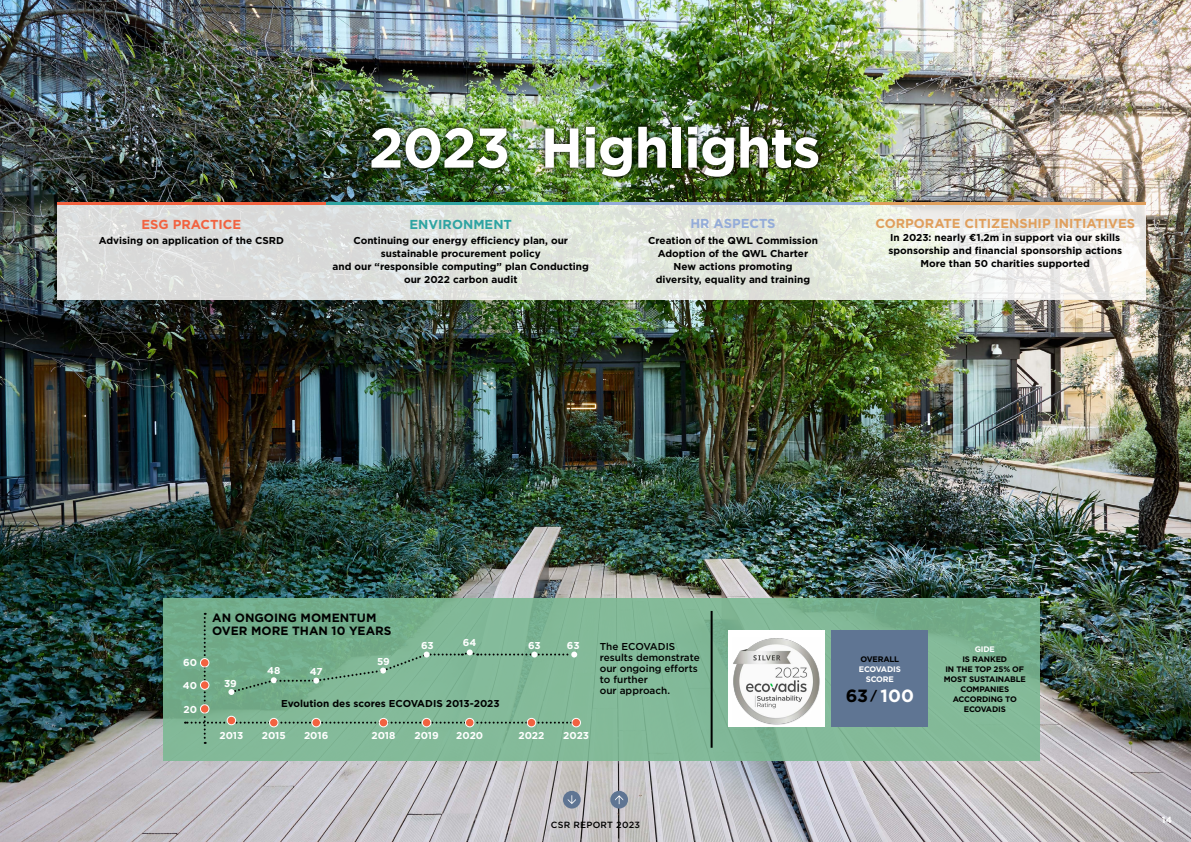
<style>
.page{position:relative;width:1191px;height:842px;background:#fff}
.page>*{position:absolute;margin:0;border:0;box-sizing:border-box;transform-origin:0 0}
.t1{font:700 56px "Gotham";letter-spacing:-.02em;color:#fff}
.t2{font:700 17.7px "Gotham";color:#fff}
.t3{font:700 13px "Gotham";color:#e09f5c}
.t4{font:700 13px "Gotham";color:#f26240}
.t5{font:700 13px "Gotham";color:#2ea4a2}
.t6{font:700 13px "Gotham";color:#94acd9}
.t7{font:700 12px/13px "Gotham";color:#000}
.t8{font:700 10px/13px "Gotham";color:#000;text-align:center}
.t9{font:500 10px/11px "Gotham";color:#000}
.t10{font:700 10px "Gotham";color:#fff}
.t11{font:500 9px "Gotham";letter-spacing:.025em;color:#000}
.t12{font:700 9px "Gotham";color:#fff}
.t13{font:700 8px/10px "Gotham";letter-spacing:-.02em;color:#000;text-align:center}
.t14{font:700 8px/10px "Gotham";letter-spacing:-.02em;color:#fff;text-align:center}
.s1{color:#000}
.s2{font-size:12.6px;color:#000}
</style>
<div class="page">
<img style="left:0;top:0;width:1191px;height:842px">
<svg style="left:57px;top:204px;width:1088px;height:96px;background:#e2e4df"></svg>
<hr style="left:57px;top:202px;width:1088px;height:2px;background:#f26240">
<hr style="left:326px;top:202px;width:275px;height:2px;background:#2ea4a2">
<hr style="left:600px;top:202px;width:275px;height:2px;background:#94acd9">
<hr style="left:870px;top:202px;width:275px;height:2px;background:#e09f5c">
<img style="left:365px;top:121px;width:458px;height:61px">
<div style="left:610px;top:791px;width:18px;height:17px;background:#5f7593;border-radius:50%"></div>
<svg style="left:615px;top:795px;width:8px;height:9px"></svg>
<div style="left:563px;top:791px;width:17px;height:17px;background:#5f7593;border-radius:50%"></div>
<svg style="left:568px;top:795px;width:8px;height:9px"></svg>
<svg style="left:163px;top:598px;width:876px;height:162px;background:#7fb695"></svg>
<div style="left:728px;top:630px;width:96px;height:96px;background:#fff"></div>
<img style="left:733px;top:638px;width:87px;height:87px">
<div style="left:831px;top:630px;width:97px;height:96px;background:#5f7593"></div>
<hr style="left:710px;top:611px;width:2px;height:137px;background:#000">
<div style="left:572px;top:718px;width:8px;height:9px;background:#f26240;border-radius:50%"></div>
<div style="left:572px;top:718px;width:9px;height:9px;border:1px solid #fff;border-radius:50%"></div>
<svg style="left:185px;top:613px;width:392px;height:131px;background:#7db291"></svg>
<h3 class="t4" style="left:142px;top:215px;width:101px">ESG PRACTICE</h3>
<p class="t8" style="left:99px;top:234px;width:187px">Advising on application of the CSRD</p>
<h1 class="t1" style="left:369px;top:111px;width:453px">2023 Highlights</h1>
<h3 class="t5" style="left:409px;top:215px;width:104px">ENVIRONMENT</h3>
<p class="t8" style="left:333px;top:234px;width:258px">Continuing our energy efficiency plan, our sustainable procurement policy<br>and our “responsible computing” plan Conducting our 2022 carbon audit</p>
<h3 class="t6" style="left:690px;top:215px;width:87px">HR ASPECTS</h3>
<p class="t8" style="left:648px;top:234px;width:171px">Creation of the QWL Commission<br>Adoption of the QWL Charter<br>New actions promoting<br>diversity, equality and training</p>
<h3 class="t3" style="left:875px;top:215px;width:261px">CORPORATE CITIZENSHIP INITIATIVES</h3>
<p class="t8" style="left:888px;top:231px;width:235px">In 2023: nearly €1.2m in support via our skills sponsorship and financial sponsorship actions<br>More than 50 charities supported</p>
<p class="t10" style="left:183px;top:656px;width:15px">60</p>
<p class="t10" style="left:183px;top:678px;width:16px">40</p>
<p class="t10" style="left:183px;top:703px;width:15px">20</p>
<p class="t7" style="left:212px;top:612px;width:181px">AN ONGOING MOMENTUM<br>OVER MORE THAN 10 YEARS</p>
<p class="t10" style="left:224px;top:677px;width:14px">39</p>
<p class="t10" style="left:267px;top:664px;width:15px">48</p>
<p class="t10" style="left:310px;top:664px;width:14px">47</p>
<p class="t10" style="left:377px;top:655px;width:14px">59</p>
<p class="t10" style="left:421px;top:639px;width:14px">63</p>
<p class="t10" style="left:463px;top:636px;width:15px">64</p>
<p class="t8" style="left:281px;top:697px;width:220px">Evolution des scores ECOVADIS 2013-2023</p>
<p class="t10" style="left:528px;top:639px;width:14px">63</p>
<p class="t10" style="left:567px;top:639px;width:14px">63</p>
<p class="t10" style="left:219px;top:728px;width:25px">2013</p>
<p class="t10" style="left:262px;top:728px;width:26px">2015</p>
<p class="t10" style="left:304px;top:728px;width:26px">2016</p>
<p class="t10" style="left:371px;top:728px;width:25px">2018</p>
<p class="t10" style="left:414px;top:728px;width:26px">2019</p>
<p class="t10" style="left:456px;top:728px;width:28px">2020</p>
<p class="t10" style="left:518px;top:728px;width:27px">2022</p>
<p class="t10" style="left:563px;top:728px;width:27px">2023</p>
<p class="t9" style="left:600px;top:641px;width:101px">The ECOVADIS results demonstrate our ongoing efforts to further<br>our approach.</p>
<p class="t11" style="left:551px;top:819px;width:90px">CSR REPORT 2023</p>
<p class="t13" style="left:860px;top:654px;width:40px">OVERALL</p>
<p class="t14" style="left:858px;top:664px;width:44px">ECOVADIS<br>SCORE</p>
<h2 class="t2" style="left:845px;top:684px;width:70px"><span class="s1">63</span> <span class="s2">/</span> 100</h2>
<p class="t14" style="left:974px;top:644px;width:22px">GIDE</p>
<p class="t13" style="left:943px;top:654px;width:84px">IS RANKED<br>IN THE TOP 25% OF<br>MOST SUSTAINABLE<br>COMPANIES<br>ACCORDING TO<br>ECOVADIS</p>
<p class="t12" style="left:1161px;top:814px;width:12px">14</p>
</div>
